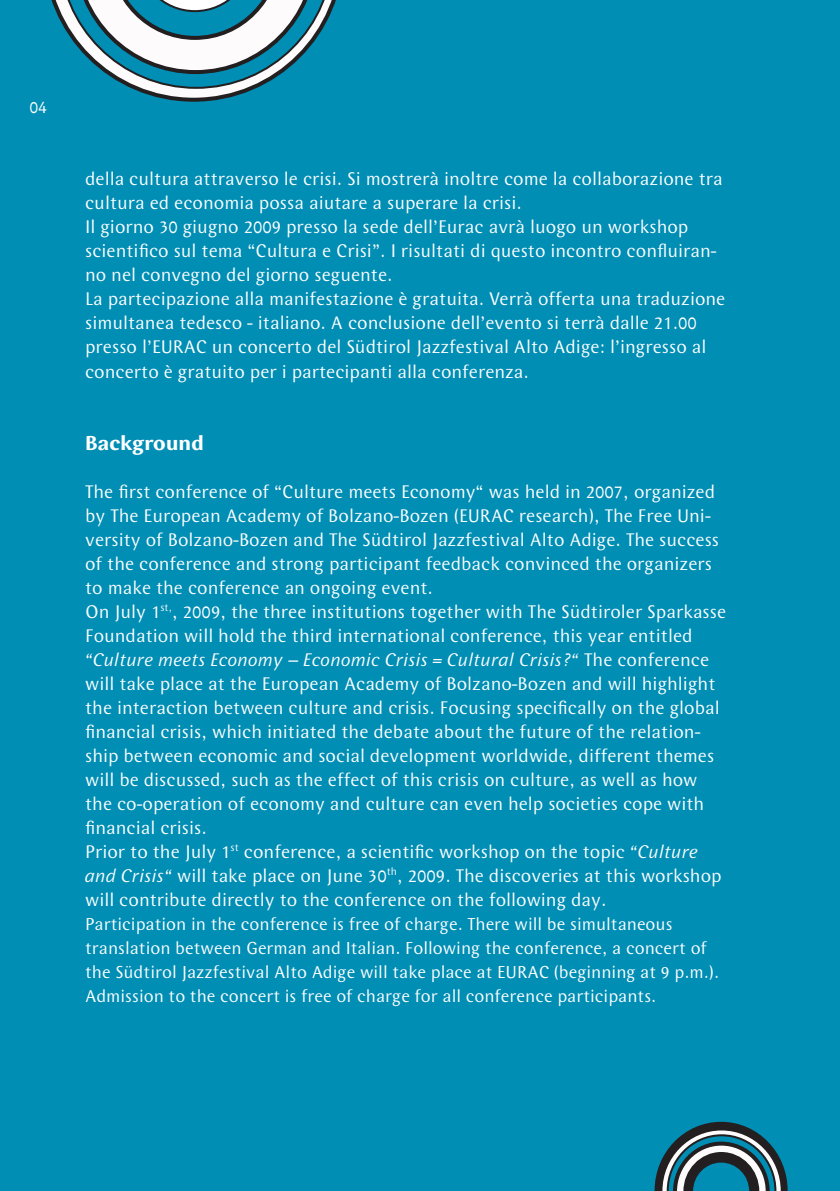
<style>
.page{position:relative;width:840px;height:1191px;background:#fff}
.page>*{position:absolute;margin:0;border:0;box-sizing:border-box;transform-origin:0 0}
.t1{font:700 21px "Wunderlich";letter-spacing:.01em;color:#fff}
.t2{font:19px/24px "Wunderlich";color:#fff}
.t3{font:18px/24px "Wunderlich";color:#fff}
.s1{font-style:italic}
</style>
<div class="page">
<div style="left:0;top:0;width:839px;height:1191px;background:#008eb5"></div>
<svg style="left:654px;top:1121px;width:133px;height:70px"></svg>
<svg style="left:51px;top:0;width:285px;height:102px"></svg>
<p class="t3" style="left:29px;top:96px;width:19px">04</p>
<p class="t2" style="left:85px;top:167px;width:641px">della cultura attraverso le crisi. Si mostrerà inoltre come la collaborazione tra cultura ed economia possa aiutare a superare la crisi.<br>Il giorno 30 giugno 2009 presso la sede dell’Eurac avrà luogo un workshop scientifico sul tema “Cultura e Crisi”. I risultati di questo incontro confluiran&shy;no nel convegno del giorno seguente.<br>La partecipazione alla manifestazione è gratuita. Verrà offerta una traduzione simultanea tedesco - italiano. A conclusione dell’evento si terrà dalle 21.00 presso l’EURAC un concerto del Südtirol Jazzfestival Alto Adige: l’ingresso al concerto è gratuito per i partecipanti alla conferenza.</p>
<p class="t1" style="left:85px;top:430px;width:120px">Background</p>
<p class="t2" style="left:85px;top:479px;width:642px">The first conference of “Culture meets Economy“ was held in 2007, organized by The European Academy of Bolzano-Bozen (EURAC research), The Free Uni&shy;versity of Bolzano-Bozen and The Südtirol Jazzfestival Alto Adige. The success of the conference and strong participant feedback convinced the organizers to make the conference an ongoing event.<br>On July 1<sup>st,</sup>, 2009, the three institutions together with The Südtiroler Sparkasse Foundation will hold the third international conference, this year entitled <span class="s1">“Culture meets Economy – Economic Crisis = Cultural Crisis?“</span> The conference will take place at the European Academy of Bolzano-Bozen and will highlight the interaction between culture and crisis. Focusing specifically on the global financial crisis, which initiated the debate about the future of the relation&shy;ship between economic and social development worldwide, different themes will be discussed, such as the effect of this crisis on culture, as well as how the co-operation of economy and culture can even help societies cope with financial crisis.<br>Prior to the July 1<sup>st</sup> conference, a scientific workshop on the topic <span class="s1">“Culture and Crisis“</span> will take place on June 30<sup>th</sup>, 2009. The discoveries at this workshop will contribute directly to the conference on the following day.</p>
<p class="t3" style="left:85px;top:912px;width:635px">Participation in the conference is free of charge. There will be simultaneous translation between German and Italian. Following the conference, a concert of the Südtirol Jazzfestival Alto Adige will take place at EURAC (beginning at 9 p.m.).<br>Admission to the concert is free of charge for all conference participants.</p>
</div>
